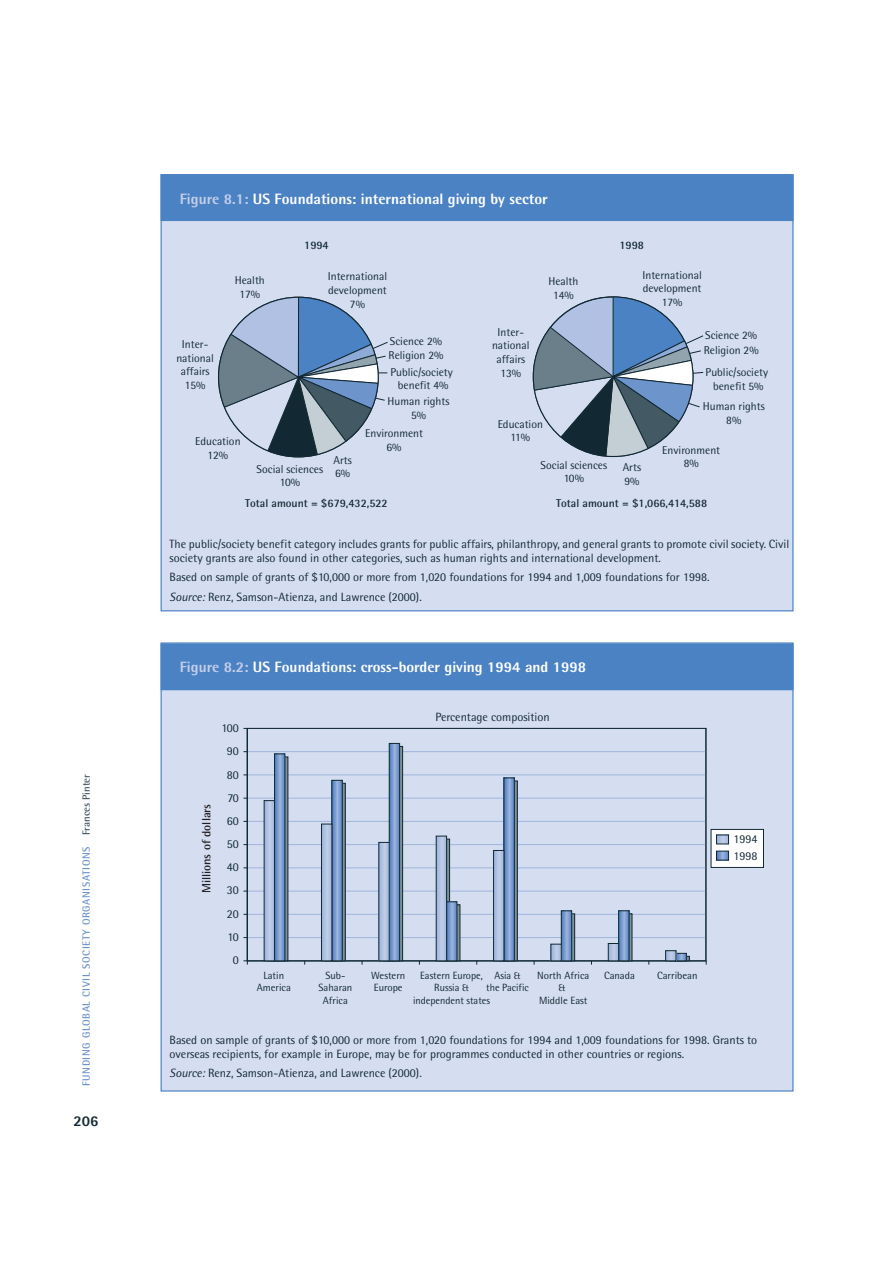
<style>
.page{position:relative;width:893px;height:1263px;background:#fff}
.page>*{position:absolute;margin:0;border:0;box-sizing:border-box;transform-origin:0 0}
.t1{font:800 15px "Rotis Semi Sans";color:#fff}
.t2{font:800 15px "Rotis Sans Serif";color:#122934}
.t3{font:12px/23.2px "Rotis Semi Sans";color:#122934}
.t4{font:700 12px "Rotis Semi Sans";color:#231f20}
.t5{font:11.4px/13.5px "Rotis Semi Sans";color:#122934;text-align:center}
.t6{font:700 11.4px "Rotis Semi Sans";color:#122934}
.t7{font:10.5px/12.8px "Rotis Semi Sans";color:#122934;text-align:center}
.t8{font:700 10.5px "Rotis Semi Sans";letter-spacing:.055em;color:#6e94cc}
.s1{color:#435964}
.s2{color:#c3cfe9}
.s3{font-style:italic}
</style>
<div class="page">
<div style="left:161px;top:175px;width:632px;height:436px;background:#d5def0"></div>
<svg style="left:218px;top:297px;width:170px;height:160px"></svg>
<div style="left:161px;top:175px;width:632px;height:45px;background:#4b82c3"></div>
<div style="left:160px;top:174px;width:633px;height:47px;border:1px solid #4b82c3"></div>
<svg style="left:533px;top:297px;width:170px;height:160px"></svg>
<div style="left:161px;top:643px;width:632px;height:448px;background:#d5def0"></div>
<div style="left:711px;top:829px;width:52px;height:38px;background:#fff"></div>
<div style="left:710px;top:829px;width:53px;height:39px;border:1px solid #122934"></div>
<svg style="left:718px;top:853px;width:9px;height:5px"></svg>
<div style="left:716px;top:851px;width:13px;height:9px;border:1px solid #122934"></div>
<svg style="left:718px;top:837px;width:9px;height:5px"></svg>
<div style="left:716px;top:835px;width:13px;height:9px;border:1px solid #122934"></div>
<svg style="left:243px;top:960px;width:5px;height:5px"></svg>
<svg style="left:246px;top:727px;width:461px;height:235px"></svg>
<svg style="left:335px;top:783px;width:10px;height:178px"></svg>
<svg style="left:333px;top:782px;width:7px;height:177px"></svg>
<div style="left:331px;top:780px;width:11px;height:181px;border:1px solid #122934"></div>
<svg style="left:323px;top:826px;width:7px;height:133px"></svg>
<div style="left:321px;top:824px;width:11px;height:137px;border:1px solid #122934"></div>
<svg style="left:277px;top:757px;width:11px;height:204px"></svg>
<div style="left:277px;top:757px;width:11px;height:204px;border:1px solid #122934"></div>
<svg style="left:276px;top:756px;width:7px;height:203px"></svg>
<svg style="left:266px;top:802px;width:7px;height:157px"></svg>
<div style="left:264px;top:800px;width:11px;height:161px;border:1px solid #122934"></div>
<div style="left:392px;top:746px;width:10px;height:215px;background:#6f848e"></div>
<div style="left:392px;top:746px;width:11px;height:215px;border:1px solid #122934"></div>
<svg style="left:391px;top:745px;width:7px;height:214px"></svg>
<div style="left:389px;top:743px;width:11px;height:218px;border:1px solid #122934"></div>
<svg style="left:380px;top:844px;width:7px;height:115px"></svg>
<div style="left:378px;top:842px;width:11px;height:119px;border:1px solid #122934"></div>
<svg style="left:439px;top:839px;width:10px;height:122px"></svg>
<div style="left:439px;top:839px;width:11px;height:122px;border:1px solid #122934"></div>
<svg style="left:449px;top:905px;width:11px;height:56px"></svg>
<div style="left:449px;top:904px;width:11px;height:57px;border:1px solid #122934"></div>
<svg style="left:448px;top:903px;width:7px;height:56px"></svg>
<svg style="left:438px;top:838px;width:7px;height:121px"></svg>
<div style="left:436px;top:836px;width:11px;height:125px;border:1px solid #122934"></div>
<svg style="left:507px;top:781px;width:10px;height:180px"></svg>
<svg style="left:505px;top:780px;width:7px;height:179px"></svg>
<div style="left:503px;top:778px;width:11px;height:183px;border:1px solid #122934"></div>
<svg style="left:495px;top:852px;width:7px;height:107px"></svg>
<div style="left:493px;top:850px;width:11px;height:111px;border:1px solid #122934"></div>
<div style="left:564px;top:914px;width:10px;height:47px;background:#687d87"></div>
<div style="left:564px;top:913px;width:11px;height:48px;border:1px solid #122934"></div>
<svg style="left:563px;top:912px;width:7px;height:47px"></svg>
<div style="left:561px;top:910px;width:11px;height:51px;border:1px solid #122934"></div>
<svg style="left:552px;top:946px;width:7px;height:13px"></svg>
<div style="left:621px;top:914px;width:11px;height:47px;background:#2c5175"></div>
<div style="left:621px;top:913px;width:11px;height:48px;border:1px solid #122934"></div>
<svg style="left:620px;top:912px;width:7px;height:47px"></svg>
<div style="left:618px;top:910px;width:11px;height:51px;border:1px solid #122934"></div>
<svg style="left:610px;top:945px;width:7px;height:14px"></svg>
<div style="left:608px;top:943px;width:11px;height:18px;border:1px solid #122934"></div>
<div style="left:679px;top:956px;width:10px;height:5px;background:#183242"></div>
<div style="left:678px;top:956px;width:11px;height:5px;border:1px solid #122934"></div>
<svg style="left:667px;top:951px;width:19px;height:10px"></svg>
<div style="left:665px;top:950px;width:11px;height:11px;border:1px solid #122934"></div>
<div style="left:161px;top:644px;width:632px;height:46px;background:#4b82c3"></div>
<div style="left:160px;top:643px;width:633px;height:47px;border:1px solid #4b82c3"></div>
<p class="t8" style="left:82px;top:1086px;width:313px;rotate:-90deg">FUNDING GLOBAL CIVIL SOCIETY ORGANISATIONS <span class="s1">Frances Pinter</span></p>
<p class="t2" style="left:74px;top:1115px;width:27px">206</p>
<p class="t1" style="left:180px;top:193px;width:369px"><span class="s2">Figure 8.1:</span> US Foundations: international giving by sector</p>
<p class="t5" style="left:176px;top:339px;width:39px">Inter&shy;national affairs<br>15%</p>
<p class="t5" style="left:235px;top:275px;width:31px">Health<br>17%</p>
<p class="t6" style="left:304px;top:241px;width:26px">1994</p>
<p class="t5" style="left:328px;top:271px;width:61px">International development<br>7%</p>
<p class="t5" style="left:388px;top:335px;width:56px;line-height:14.1px;text-align:left">Science 2%<br>Religion 2%</p>
<p class="t5" style="left:387px;top:396px;width:63px">Human rights<br>5%</p>
<p class="t5" style="left:390px;top:366px;width:64px">Public/society benefit 4%</p>
<p class="t5" style="left:195px;top:436px;width:47px">Education<br>12%</p>
<p class="t5" style="left:256px;top:463px;width:68px">Social sciences<br>10%</p>
<p class="t5" style="left:333px;top:454px;width:20px;text-align:left">Arts<br>6%</p>
<p class="t5" style="left:365px;top:428px;width:59px">Environment<br>6%</p>
<p class="t5" style="left:492px;top:326px;width:39px">Inter&shy;national affairs<br>13%</p>
<p class="t5" style="left:548px;top:276px;width:31px">Health<br>14%</p>
<p class="t5" style="left:497px;top:418px;width:47px">Education<br>11%</p>
<p class="t5" style="left:540px;top:459px;width:68px">Social sciences<br>10%</p>
<p class="t6" style="left:619px;top:242px;width:26px">1998</p>
<p class="t5" style="left:642px;top:269px;width:61px">International development<br>17%</p>
<p class="t5" style="left:703px;top:329px;width:56px;line-height:14.4px;text-align:left">Science 2%<br>Religion 2%</p>
<p class="t5" style="left:705px;top:367px;width:64px">Public/society benefit 5%</p>
<p class="t5" style="left:622px;top:462px;width:20px;text-align:left">Arts<br>9%</p>
<p class="t5" style="left:703px;top:401px;width:63px">Human rights<br>8%</p>
<p class="t5" style="left:662px;top:444px;width:59px">Environment<br>8%</p>
<p class="t6" style="left:245px;top:499px;width:144px">Total amount = $679,432,522</p>
<p class="t6" style="left:556px;top:500px;width:152px">Total amount = $1,066,414,588</p>
<p class="t3" style="left:170px;top:539px;width:621px;line-height:13.5px">The public/society benefit category includes grants for public affairs, philanthropy, and general grants to promote civil society. Civil society grants are also found in other categories, such as human rights and international development.</p>
<p class="t3" style="left:170px;top:569px;width:541px;line-height:19.5px">Based on sample of grants of $10,000 or more from 1,020 foundations for 1994 and 1,009 foundations for 1998.<br><span class="s3">Source:</span> Renz, Samson-Atienza, and Lawrence (2000).</p>
<p class="t1" style="left:180px;top:661px;width:408px"><span class="s2">Figure 8.2:</span> US Foundations: cross-border giving 1994 and 1998</p>
<p class="t4" style="left:202px;top:893px;width:91px;rotate:-90deg">Millions of dollars</p>
<p class="t3" style="left:221px;top:718px;width:19px">100</p>
<p class="t3" style="left:227px;top:764px;width:14px;text-align:center">80<br>70<br>60<br>50<br>40<br>30<br>20<br>10<br>0</p>
<p class="t3" style="left:227px;top:741px;width:14px">90</p>
<p class="t3" style="left:435px;top:706px;width:116px">Percentage composition</p>
<p class="t7" style="left:263px;top:970px;width:22px">Latin</p>
<p class="t7" style="left:657px;top:970px;width:42px">Carribean</p>
<p class="t7" style="left:257px;top:982px;width:36px">America</p>
<p class="t7" style="left:318px;top:970px;width:35px">Sub-<br>Saharan<br>Africa</p>
<p class="t7" style="left:371px;top:970px;width:36px;text-align:left">Western<br>Europe</p>
<p class="t7" style="left:537px;top:970px;width:54px">North Africa &amp;<br>Middle East</p>
<p class="t7" style="left:420px;top:970px;width:64px">Eastern Europe,</p>
<p class="t7" style="left:604px;top:970px;width:32px">Canada</p>
<p class="t7" style="left:413px;top:982px;width:78px">Russia &amp; independent states</p>
<p class="t7" style="left:486px;top:970px;width:44px">Asia &amp;<br>the Pacific</p>
<p class="t3" style="left:733px;top:832px;width:26px;line-height:16.6px">1994<br>1998</p>
<p class="t3" style="left:170px;top:1035px;width:589px;line-height:13.5px">Based on sample of grants of $10,000 or more from 1,020 foundations for 1994 and 1,009 foundations for 1998. Grants to overseas recipients, for example in Europe, may be for programmes conducted in other countries or regions.</p>
<p class="t3" style="left:170px;top:1063px;width:254px"><span class="s3">Source:</span> Renz, Samson-Atienza, and Lawrence (2000).</p>
</div>
